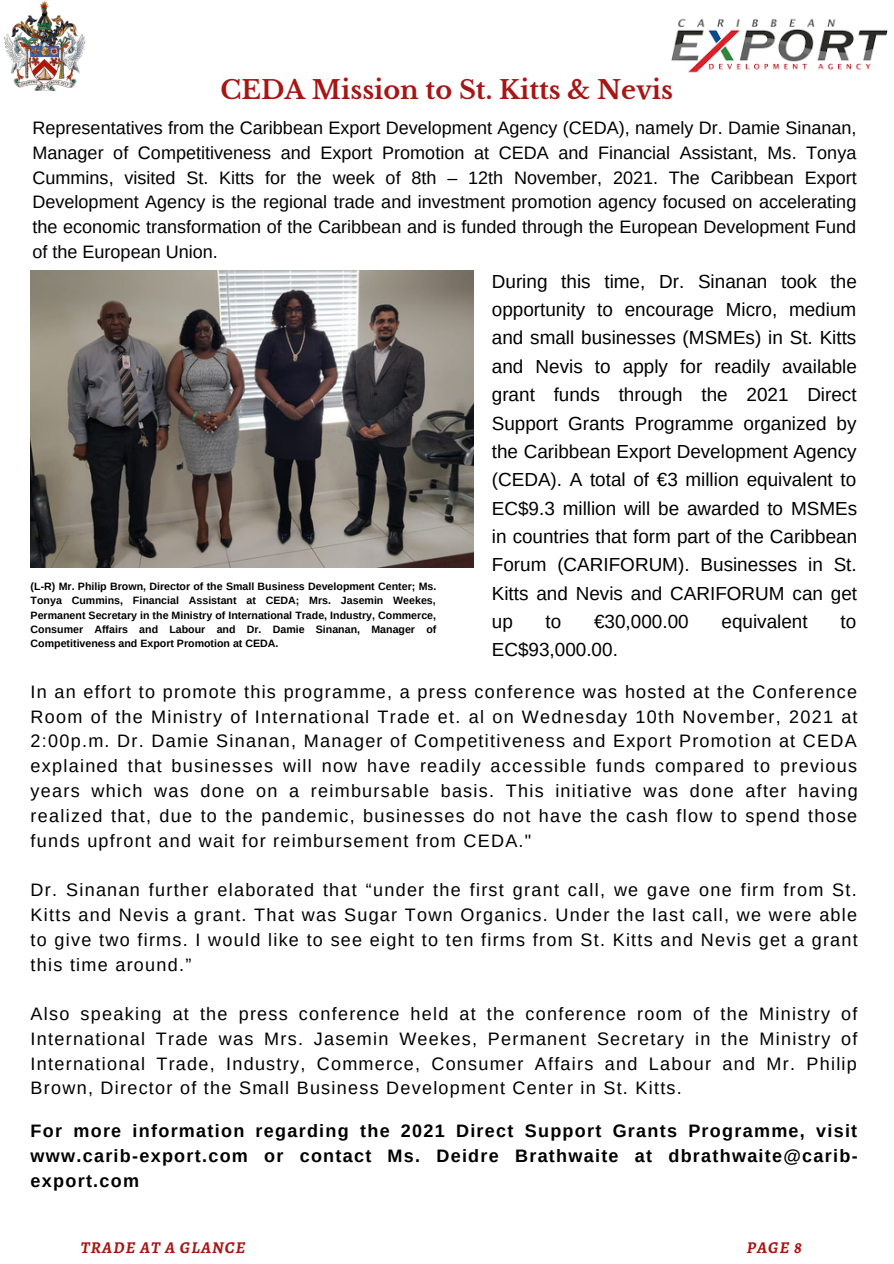
<style>
.page{position:relative;width:894px;height:1264px;background:#fff}
.page>*{position:absolute;margin:0;border:0;box-sizing:border-box;transform-origin:0 0}
.t1{font:700 25.5px "Libre Baskerville";color:#a81515}
.t2{font:18.9px/28.3px "Arimo";color:#000;text-align:justify}
.t3{font:18px/24.8px "Arimo";letter-spacing:.07em;color:#000;text-align:justify}
.t4{font:700 18px/24.8px "Arimo";letter-spacing:.07em;color:#000;text-align:justify}
.t5{font:italic 700 16.5px "Alegreya";letter-spacing:.07em;color:#a81515}
.t6{font:700 10.65px/14.1px "Arimo";color:#000;text-align:justify}
</style>
<div class="page">
<img style="left:31px;top:271px;width:442px;height:297px">
<img style="left:4px;top:1px;width:82px;height:89px">
<img style="left:671px;top:18px;width:217px;height:55px">
<p class="t1" style="left:220px;top:74px;width:454px">CEDA Mission to St. Kitts &amp; Nevis</p>
<p class="t3" style="left:33px;top:115px;width:825px">Representatives from the Caribbean Export Development Agency (CEDA), namely Dr. Damie Sinanan, Manager of Competitiveness and Export Promotion at CEDA and Financial Assistant, Ms. Tonya Cummins, visited St. Kitts for the week of 8th – 12th November, 2021. The Caribbean Export Development Agency is the regional trade and investment promotion agency focused on accelerating the economic transformation of the Caribbean and is funded through the European Development Fund of the European Union.</p>
<p class="t2" style="left:491px;top:267px;width:367px">During this time, Dr. Sinanan took the opportunity to encourage Micro, medium and small businesses (MSMEs) in St. Kitts and Nevis to apply for readily available grant funds through the 2021 Direct Support Grants Programme organized by the Caribbean Export Development Agency (CEDA). A total of €3 million equivalent to EC$9.3 million will be awarded to MSMEs in countries that form part of the Caribbean Forum (CARIFORUM). Businesses in St.<br>Kitts and Nevis and CARIFORUM can get up</p>
<p class="t6" style="left:31px;top:579px;width:407px">(L-R) Mr. Philip Brown, Director of the Small Business Development Center; Ms.<br>Tonya Cummins, Financial Assistant at CEDA; Mrs. Jasemin Weekes, Permanent Secretary in the Ministry of International Trade, Industry, Commerce, Consumer Affairs and Labour and Dr. Damie Sinanan, Manager of Competitiveness and Export Promotion at CEDA.</p>
<p class="t3" style="left:31px;top:679px;width:828px">In an effort to promote this programme, a press conference was hosted at the Conference Room of the Ministry of International Trade et. al on Wednesday 10th November, 2021 at 2:00p.m. Dr. Damie Sinanan, Manager of Competitiveness and Export Promotion at CEDA explained that businesses will now have readily accessible funds compared to previous years which was done on a reimbursable basis. This initiative was done after having realized that, due to the pandemic, businesses do not have the cash flow to spend those funds upfront and wait for reimbursement from CEDA."</p>
<p class="t3" style="left:31px;top:877px;width:828px">Dr. Sinanan further elaborated that “under the first grant call, we gave one firm from St.<br>Kitts and Nevis a grant. That was Sugar Town Organics. Under the last call, we were able to give two firms. I would like to see eight to ten firms from St. Kitts and Nevis get a grant this time around.”</p>
<p class="t3" style="left:31px;top:1001px;width:828px">Also speaking at the press conference held at the conference room of the Ministry of International Trade was Mrs. Jasemin Weekes, Permanent Secretary in the Ministry of International Trade, Industry, Commerce, Consumer Affairs and Labour and Mr. Philip Brown, Director of the Small Business Development Center in St. Kitts.</p>
<p class="t4" style="left:31px;top:1118px;width:828px">For more information regarding the 2021 Direct Support Grants Programme, visit www.carib-export.com or contact Ms. Deidre Brathwaite at dbrathwaite@carib&shy;export.com</p>
<p class="t2" style="left:545px;top:607px;width:17px">to</p>
<p class="t2" style="left:594px;top:607px;width:96px">€30,000.00</p>
<p class="t2" style="left:721px;top:607px;width:88px">equivalent</p>
<p class="t2" style="left:840px;top:607px;width:17px">to</p>
<p class="t2" style="left:491px;top:635px;width:127px">EC$93,000.00.</p>
<p class="t5" style="left:81px;top:1235px;width:166px">TRADE AT A GLANCE</p>
<p class="t5" style="left:746px;top:1236px;width:57px">PAGE 8</p>
</div>
